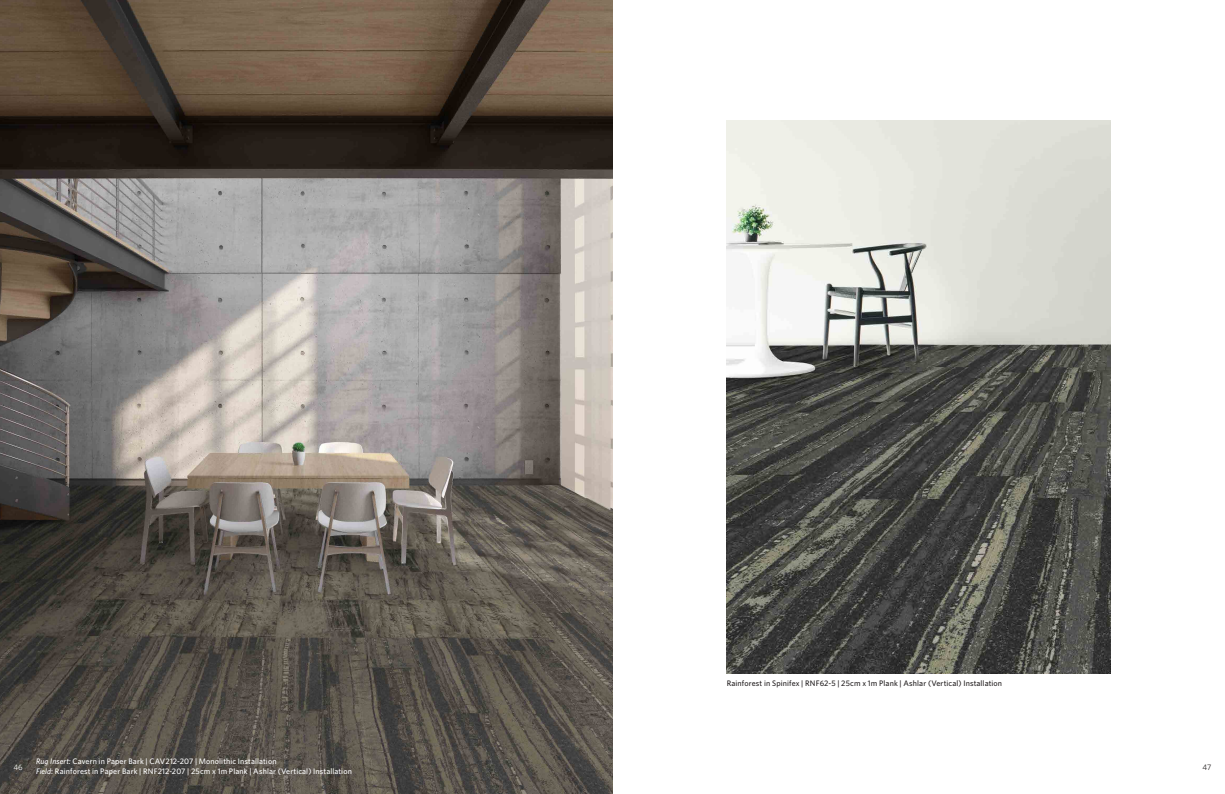
<style>
.page{position:relative;width:1225px;height:794px;background:#fff}
.page>*{position:absolute;margin:0;border:0;box-sizing:border-box;transform-origin:0 0}
.Caption_on_Image{font:500 8px "Whitney";letter-spacing:.015em;color:#fff}
.Caption_on_Image-2{font:500 8px "Whitney";letter-spacing:.015em;color:#231f20}
.t1{font:8px "Whitney";color:#fff}
.t2{font:8px "Whitney";color:#231f20}
.s1{font-style:italic}
</style>
<div class="page">
<img style="left:0;top:0;width:612px;height:794px">
<img style="left:727px;top:120px;width:383px;height:553px">
<p class="Caption_on_Image-2" style="left:727px;top:677px;width:277px">Rainforest in Spinifex | RNF62-5 | 25cm x 1m Plank | Ashlar (Vertical) Installation</p>
<p class="Caption_on_Image" style="left:36px;top:756px;width:242px"><span class="s1">Rug Insert:</span> Cavern in Paper Bark | CAV212-207 | Monolithic Installation</p>
<p class="Caption_on_Image" style="left:36px;top:766px;width:317px"><span class="s1">Field</span>: Rainforest in Paper Bark | RNF212-207 | 25cm x 1m Plank | Ashlar (Vertical) Installation</p>
<p class="t1" style="left:13px;top:762px;width:11px">46</p>
<p class="t2" style="left:1202px;top:762px;width:10px">47</p>
</div>
